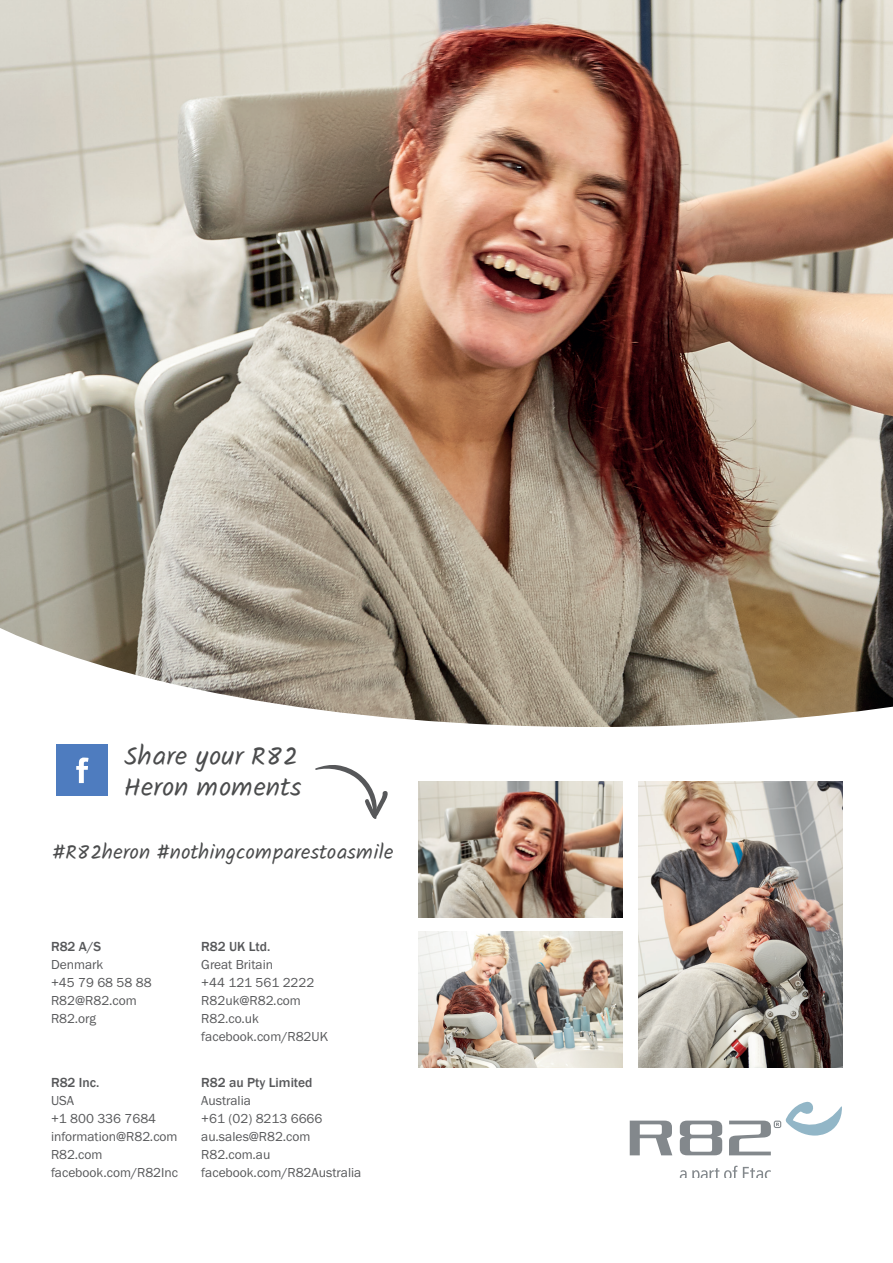
<style>
.page{position:relative;width:893px;height:1263px;background:#fff}
.page>*{position:absolute;margin:0;border:0;box-sizing:border-box;transform-origin:0 0}
.t1{font:27px/31.5px "Kalam";color:#4b4c4d}
.t2{font:21px "Kalam";color:#4b4c4d}
.t3{font:13.5px/18px "Franklin Gothic URW Boo";color:#57585a}
.t4{font:500 13.5px "Franklin Gothic";color:#57585a}
</style>
<div class="page">
<img style="left:0;top:0;width:893px;height:618px">
<svg style="left:0;top:618px;width:893px;height:560px"></svg>
<svg style="left:630px;top:1120px;width:42px;height:35px"></svg>
<svg style="left:680px;top:1120px;width:42px;height:35px"></svg>
<svg style="left:729px;top:1102px;width:113px;height:53px"></svg>
<svg style="left:680px;top:1166px;width:57px;height:12px"></svg>
<svg style="left:743px;top:1167px;width:28px;height:11px"></svg>
<img style="left:419px;top:931px;width:204px;height:136px">
<img style="left:419px;top:782px;width:204px;height:136px">
<img style="left:638px;top:782px;width:204px;height:285px">
<svg style="left:315px;top:764px;width:73px;height:55px"></svg>
<div style="left:57px;top:745px;width:51px;height:51px;background:#4e7cbf"></div>
<svg style="left:76px;top:757px;width:13px;height:26px"></svg>
<h1 class="t1" style="left:124px;top:741px;width:179px">Share your R82<br>Heron moments</h1>
<h2 class="t2" style="left:52px;top:837px;width:343px">#R82heron #nothingcomparestoasmile</h2>
<p class="t4" style="left:51px;top:938px;width:52px">R82 A/S</p>
<p class="t3" style="left:51px;top:956px;width:102px">Denmark<br>+45 79 68 58 88<br>R82@R82.com<br>R82.org</p>
<p class="t4" style="left:51px;top:1074px;width:50px">R82 Inc.</p>
<p class="t3" style="left:51px;top:1092px;width:129px">USA<br>+1 800 336 7684 information@R82.com<br>R82.com facebook.com/R82Inc</p>
<p class="t4" style="left:201px;top:938px;width:71px">R82 UK Ltd.</p>
<p class="t3" style="left:201px;top:955px;width:128px">Great Britain<br>+44 121 561 2222<br>R82uk@R82.com<br>R82.co.uk facebook.com/R82UK</p>
<p class="t4" style="left:201px;top:1074px;width:113px">R82 au Pty Limited</p>
<p class="t3" style="left:201px;top:1092px;width:162px">Australia<br>+61 (02) 8213 6666 au.sales@R82.com<br>R82.com.au facebook.com/R82Australia</p>
</div>
